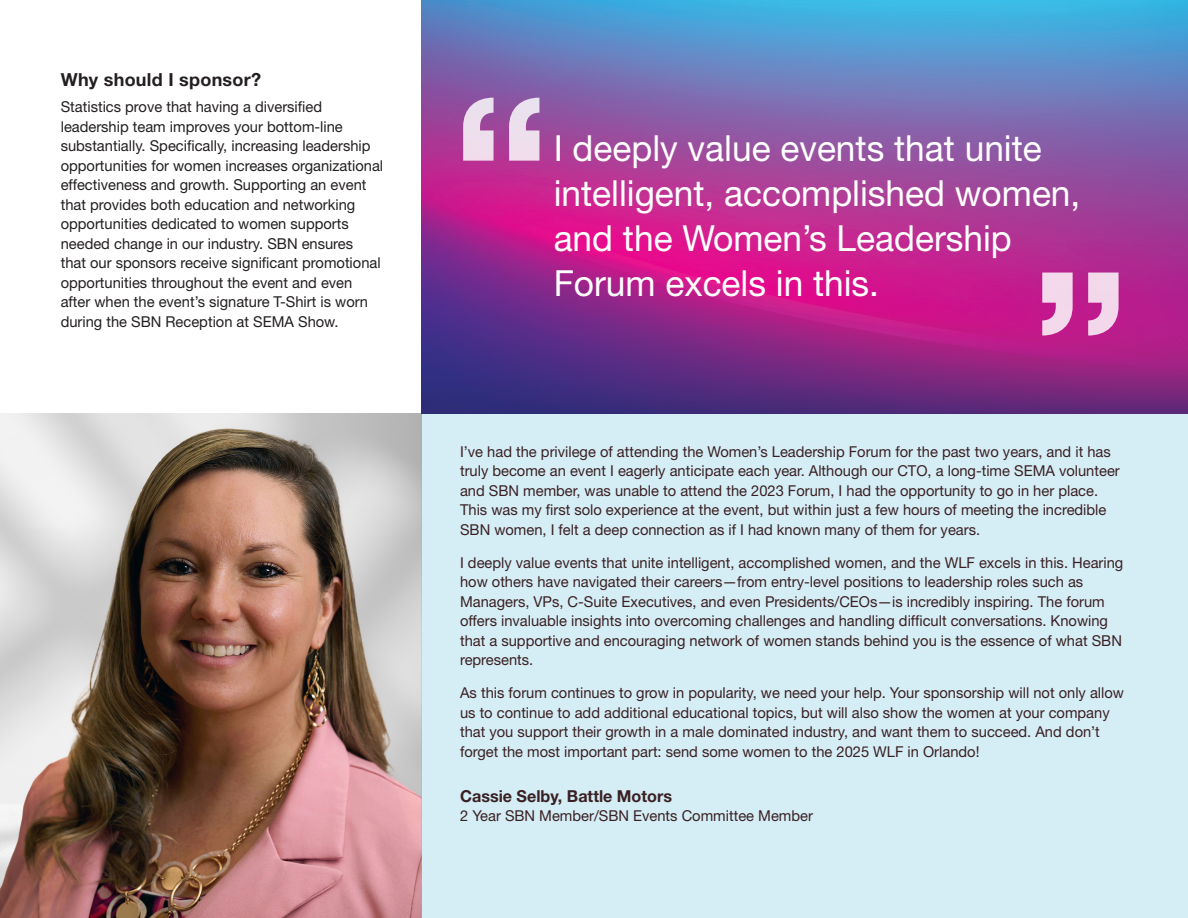
<style>
.page{position:relative;width:1188px;height:918px;background:#fff}
.page>*{position:absolute;margin:0;border:0;box-sizing:border-box;transform-origin:0 0}
.t1{font:700 225px "Chalet";color:#e7e9e8}
.basic{font:36px/45px "Helvetica Neue LT Std";color:#fff}
.Bold_Head{font:700 18px "Helvetica Neue LT Std";letter-spacing:.015em;color:#231f20}
.basic-2{font:700 16.5px "Helvetica Neue LT Std";color:#3a2023}
.basic-3{font:15px/19.5px "Helvetica Neue LT Std";color:#3a2023}
.basic-4{font:15px/19.5px "Helvetica Neue LT Std";color:#231f20}
</style>
<div class="page">
<img style="left:0;top:414px;width:421px;height:504px">
<div style="left:421px;top:414px;width:767px;height:504px;background:#d5edf5"></div>
<img style="left:421px;top:0;width:767px;height:414px">
<p class="Bold_Head" style="left:61px;top:68px;width:202px">Why should I sponsor?</p>
<p class="basic-4" style="left:61px;top:97px;width:324px">Statistics prove that having a diversified leadership team improves your bottom-line substantially. Specifically, increasing leadership opportunities for women increases organizational effectiveness and growth. Supporting an event that provides both education and networking opportunities dedicated to women supports needed change in our industry. SBN ensures<br>that our sponsors receive significant promotional opportunities throughout the event and even after when the event’s signature T-Shirt is worn during the SBN Reception at SEMA Show.</p>
<h1 class="t1" style="left:453px;top:42px;width:98px">“</h1>
<p class="basic" style="left:554px;top:125px;width:528px">I deeply value events that unite intelligent, accomplished women, and the Women’s Leadership<br>Forum excels in this.</p>
<h1 class="t1" style="left:1032px;top:215px;width:98px">”</h1>
<p class="basic-3" style="left:460px;top:441px;width:652px">I’ve had the privilege of attending the Women’s Leadership Forum for the past two years, and it has</p>
<p class="basic-3" style="left:460px;top:461px;width:661px">truly become an event I eagerly anticipate each year. Although our CTO, a long-time SEMA volunteer and SBN member, was unable to attend the 2023 Forum, I had the opportunity to go in her place.<br>This was my first solo experience at the event, but within just a few hours of meeting the incredible SBN women, I felt a deep connection as if I had known many of them for years.</p>
<p class="basic-3" style="left:460px;top:552px;width:665px">I deeply value events that unite intelligent, accomplished women, and the WLF excels in this. Hearing how others have navigated their careers—from entry-level positions to leadership roles such as Managers, VPs, C-Suite Executives, and even Presidents/CEOs—is incredibly inspiring. The forum offers invaluable insights into overcoming challenges and handling difficult conversations. Knowing that a supportive and encouraging network of women stands behind you is the essence of what SBN represents.</p>
<p class="basic-3" style="left:460px;top:683px;width:666px">As this forum continues to grow in popularity, we need your help. Your sponsorship will not only allow us to continue to add additional educational topics, but will also show the women at your company that you support their growth in a male dominated industry, and want them to succeed. And don’t forget the most important part: send some women to the 2025 WLF in Orlando!</p>
<p class="basic-2" style="left:460px;top:786px;width:213px">Cassie Selby, Battle Motors</p>
<p class="basic-3" style="left:460px;top:806px;width:354px">2 Year SBN Member/SBN Events Committee Member</p>
</div>
